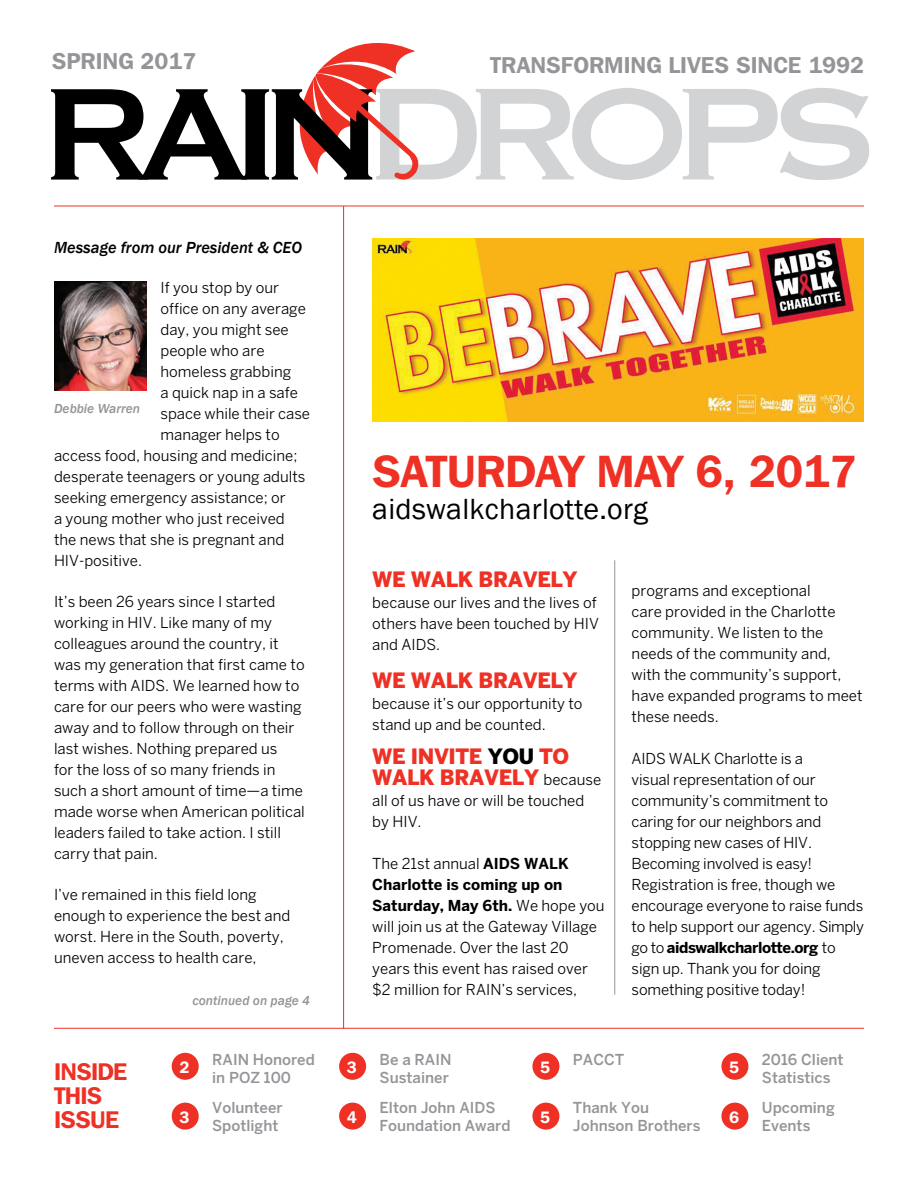
<style>
.page{position:relative;width:918px;height:1188px;background:#fff}
.page>*{position:absolute;margin:0;border:0;box-sizing:border-box;transform-origin:0 0}
.t1{font:600 45px "Franklin Gothic IT Cby BT";letter-spacing:-.01em;color:#ee3124}
.t2{font:30px "Franklin Gothic";letter-spacing:.01em;color:#000}
.t3{font:600 24px/24px "Franklin Gothic IT Cby BT";letter-spacing:-.03em;color:#ee3124}
.t4{font:600 22.95px "Franklin Gothic IT Cby BT";color:#939598}
.t5{font:900 21px/21px "Benton Sans";letter-spacing:-.02em;color:#ee3124}
.t6{font:italic 500 16.5px "Franklin Gothic";color:#000}
.t7{font:600 16.5px "Franklin Gothic IT Cby BT";color:#fff}
.t8{font:15px/21px "Benton Sans";color:#000}
.t9{font:500 15px/18px "Benton Sans";color:#939598}
.t10{font:italic 500 13.5px "Franklin Gothic";color:#939598}
.s1{color:#000}
.s2{font-weight:400;font-size:15px;color:#000}
.s3{font-weight:700}
</style>
<div class="page">
<svg style="left:51px;top:43px;width:818px;height:137px"></svg>
<img style="left:372px;top:239px;width:492px;height:182px">
<hr style="left:343px;top:206px;width:1px;height:823px;background:#ee3124">
<hr style="left:54px;top:1028px;width:810px;height:1px;background:#ee3124">
<hr style="left:54px;top:206px;width:810px;height:1px;background:#ee3124">
<img style="left:54px;top:282px;width:93px;height:108px">
<hr style="left:614px;top:560px;width:1px;height:435px;background:#939598">
<div style="left:172px;top:1053px;width:27px;height:27px;background:#ee3124;border-radius:50%"></div>
<div style="left:339px;top:1053px;width:27px;height:27px;background:#ee3124;border-radius:50%"></div>
<div style="left:532px;top:1053px;width:27px;height:27px;background:#ee3124;border-radius:50%"></div>
<div style="left:721px;top:1053px;width:27px;height:27px;background:#ee3124;border-radius:50%"></div>
<div style="left:172px;top:1103px;width:27px;height:27px;background:#ee3124;border-radius:50%"></div>
<div style="left:339px;top:1103px;width:27px;height:27px;background:#ee3124;border-radius:50%"></div>
<div style="left:532px;top:1103px;width:27px;height:27px;background:#ee3124;border-radius:50%"></div>
<div style="left:721px;top:1103px;width:27px;height:27px;background:#ee3124;border-radius:50%"></div>
<h3 class="t4" style="left:52px;top:46px;width:146px">SPRING 2017</h3>
<h3 class="t4" style="left:490px;top:50px;width:375px">TRANSFORMING LIVES SINCE 1992</h3>
<p class="t6" style="left:54px;top:238px;width:250px">Message from our President &amp; CEO</p>
<p class="t8" style="left:160px;top:277px;width:120px">If you stop by our</p>
<p class="t8" style="left:160px;top:298px;width:147px">office on any average</p>
<p class="t8" style="left:160px;top:319px;width:130px">day, you might see</p>
<p class="t8" style="left:160px;top:340px;width:106px">people who are</p>
<p class="t8" style="left:160px;top:361px;width:132px">homeless grabbing</p>
<p class="t8" style="left:160px;top:382px;width:139px">a quick nap in a safe</p>
<p class="t8" style="left:160px;top:403px;width:151px">space while their case</p>
<p class="t8" style="left:160px;top:424px;width:121px">manager helps to</p>
<p class="t8" style="left:54px;top:445px;width:245px">access food, housing and medicine;</p>
<p class="t8" style="left:54px;top:466px;width:253px">desperate teenagers or young adults</p>
<p class="t8" style="left:54px;top:487px;width:233px">seeking emergency assistance; or</p>
<p class="t8" style="left:54px;top:508px;width:232px">a young mother who just received</p>
<p class="t8" style="left:54px;top:529px;width:232px">the news that she is pregnant and</p>
<p class="t8" style="left:54px;top:550px;width:90px">HIV-positive.</p>
<p class="t8" style="left:54px;top:591px;width:252px">It’s been 26 years since I started working in HIV. Like many of my colleagues around the country, it was my generation that first came to terms with AIDS. We learned how to care for our peers who were wasting away and to follow through on their last wishes. Nothing prepared us<br>for the loss of so many friends in such a short amount of time—a time made worse when American political leaders failed to take action. I still carry that pain.</p>
<p class="t8" style="left:54px;top:884px;width:238px">I’ve remained in this field long enough to experience the best and worst. Here in the South, poverty, uneven access to health care,</p>
<p class="t10" style="left:54px;top:400px;width:88px">Debbie Warren</p>
<p class="t10" style="left:192px;top:992px;width:119px">continued on page 4</p>
<h1 class="t1" style="left:372px;top:443px;width:486px">SATURDAY MAY 6, 2017</h1>
<h2 class="t2" style="left:372px;top:490px;width:277px">aidswalkcharlotte.org</h2>
<h3 class="t5" style="left:372px;top:568px;width:207px">WE WALK BRAVELY</h3>
<p class="t8" style="left:372px;top:592px;width:228px">because our lives and the lives of others have been touched by HIV and AIDS.</p>
<h3 class="t5" style="left:372px;top:670px;width:207px">WE WALK BRAVELY</h3>
<p class="t8" style="left:372px;top:693px;width:212px">because it’s our opportunity to stand up and be counted.</p>
<h3 class="t5" style="left:372px;top:746px;width:230px">WE INVITE <span class="s1">YOU</span> TO<br>WALK BRAVELY <span class="s2">because</span></h3>
<p class="t8" style="left:372px;top:790px;width:214px">all of us have or will be touched by HIV.</p>
<p class="t8" style="left:372px;top:853px;width:234px">The 21st annual <span class="s3">AIDS WALK<br>Charlotte is coming up on<br>Saturday, May 6th.</span> We hope you will join us at the Gateway Village<br>Promenade. Over the last 20 years this event has raised over $2 million for RAIN’s services,</p>
<p class="t8" style="left:632px;top:580px;width:232px">programs and exceptional<br>care provided in the Charlotte community. We listen to the needs of the community and, with the community’s support, have expanded programs to meet these needs.</p>
<p class="t8" style="left:632px;top:748px;width:234px">AIDS WALK Charlotte is a<br>visual representation of our community’s commitment to caring for our neighbors and stopping new cases of HIV.<br>Becoming involved is easy!<br>Registration is free, though we encourage everyone to raise funds to help support our agency. Simply go to <span class="s3">aidswalkcharlotte.org</span> to sign up. Thank you for doing something positive today!</p>
<p class="t9" style="left:573px;top:1050px;width:53px">PACCT</p>
<p class="t7" style="left:729px;top:1057px;width:12px">5</p>
<p class="t9" style="left:762px;top:1050px;width:83px">2016 Client<br>Statistics</p>
<h3 class="t3" style="left:54px;top:1059px;width:75px">INSIDE<br>THIS<br>ISSUE</h3>
<p class="t7" style="left:179px;top:1057px;width:12px">2</p>
<p class="t9" style="left:212px;top:1050px;width:104px">RAIN Honored in POZ 100</p>
<p class="t7" style="left:347px;top:1057px;width:12px">3</p>
<p class="t9" style="left:380px;top:1050px;width:73px">Be a RAIN<br>Sustainer</p>
<p class="t7" style="left:540px;top:1057px;width:12px">5</p>
<p class="t7" style="left:179px;top:1107px;width:12px">3</p>
<p class="t9" style="left:212px;top:1098px;width:72px">Volunteer<br>Spotlight</p>
<p class="t7" style="left:347px;top:1107px;width:12px">4</p>
<p class="t9" style="left:380px;top:1098px;width:132px">Elton John AIDS<br>Foundation Award</p>
<p class="t7" style="left:540px;top:1107px;width:12px">5</p>
<p class="t9" style="left:573px;top:1098px;width:129px">Thank You<br>Johnson Brothers</p>
<p class="t7" style="left:729px;top:1107px;width:12px">6</p>
<p class="t9" style="left:762px;top:1098px;width:74px">Upcoming<br>Events</p>
</div>
